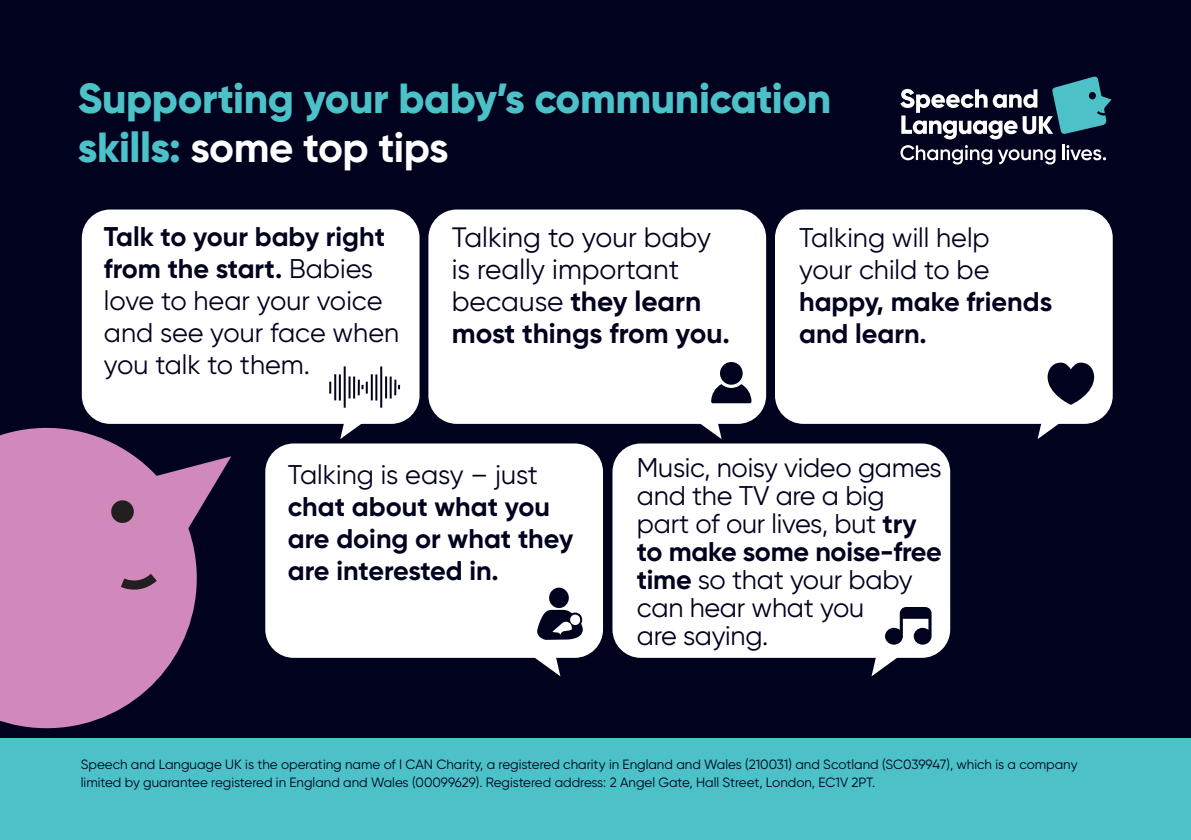
<style>
.page{position:relative;width:1191px;height:840px;background:#fff}
.page>*{position:absolute;margin:0;border:0;box-sizing:border-box;transform-origin:0 0}
.t1{font:800 42px/48.4px "Gilroy";letter-spacing:-.01em;color:#4cc2c8}
.t2{font:28px/32px "Gilroy";color:#00021e}
.t3{font:27px/28px "Gilroy";letter-spacing:-.01em;color:#00021e}
.t4{font:700 27px/32px "Gilroy";color:#00021e}
.t5{font:13.4px/18px "Gilroy";color:#00021e}
.s1{font-weight:700;color:#fff}
.s2{font-weight:700}
</style>
<div class="page">
<div style="left:0;top:0;width:1191px;height:748px;background:#00021e"></div>
<div style="left:0;top:738px;width:1191px;height:101px;background:#4cc2c8"></div>
<div style="left:82px;top:209px;width:337px;height:214px;background:#fff;border-radius:28px"></div>
<svg style="left:340px;top:423px;width:33px;height:16px"></svg>
<div style="left:612px;top:443px;width:338px;height:214px;background:#fff;border-radius:28px"></div>
<svg style="left:871px;top:657px;width:33px;height:19px"></svg>
<div style="left:775px;top:209px;width:337px;height:214px;background:#fff;border-radius:28px"></div>
<svg style="left:1037px;top:423px;width:33px;height:16px"></svg>
<div style="left:428px;top:209px;width:338px;height:214px;background:#fff;border-radius:28px"></div>
<svg style="left:689px;top:423px;width:32px;height:16px"></svg>
<div style="left:265px;top:443px;width:338px;height:214px;background:#fff;border-radius:28px"></div>
<svg style="left:528px;top:657px;width:32px;height:19px"></svg>
<svg style="left:537px;top:587px;width:46px;height:52px"></svg>
<svg style="left:0;top:427px;width:231px;height:302px;fill:#d188ba"></svg>
<div style="left:111px;top:500px;width:23px;height:23px;background:#231f20;border-radius:50%"></div>
<svg style="left:111px;top:564px;width:56px;height:23px"></svg>
<svg style="left:329px;top:381px;width:2px;height:12px"></svg>
<hr style="left:334px;top:374px;width:2px;height:26px;background:#00021e">
<hr style="left:339px;top:374px;width:2px;height:26px;background:#00021e">
<hr style="left:348px;top:376px;width:2px;height:22px;background:#00021e">
<hr style="left:353px;top:376px;width:2px;height:22px;background:#00021e">
<hr style="left:344px;top:366px;width:2px;height:41px;background:#00021e">
<svg style="left:358px;top:379px;width:10px;height:16px"></svg>
<hr style="left:371px;top:374px;width:2px;height:26px;background:#00021e">
<hr style="left:375px;top:374px;width:2px;height:26px;background:#00021e">
<hr style="left:385px;top:376px;width:2px;height:22px;background:#00021e">
<hr style="left:390px;top:376px;width:2px;height:22px;background:#00021e">
<svg style="left:394px;top:379px;width:6px;height:16px"></svg>
<hr style="left:380px;top:366px;width:2px;height:41px;background:#00021e">
<svg style="left:885px;top:607px;width:46px;height:37px"></svg>
<svg style="left:711px;top:384px;width:40px;height:19px"></svg>
<div style="left:720px;top:362px;width:22px;height:22px;background:#00021e;border-radius:50%"></div>
<svg style="left:1047px;top:362px;width:47px;height:42px"></svg>
<svg style="left:900px;top:76px;width:211px;height:63px"></svg>
<svg style="left:900px;top:145px;width:155px;height:19px"></svg>
<svg style="left:1062px;top:145px;width:44px;height:15px"></svg>
<h1 class="t1" style="left:78px;top:74px;width:755px">Supporting your baby’s communication skills: <span class="s1">some top tips</span></h1>
<p class="t3" style="left:104px;top:220px;width:297px;line-height:32px"><span class="s2">Talk to your baby right from the start.</span> Babies love to hear your voice and see your face when you talk to them.</p>
<p class="t2" style="left:452px;top:220px;width:280px">Talking to your baby is really important because <span class="s2">they learn most things from you.</span></p>
<p class="t3" style="left:799px;top:221px;width:192px;line-height:32px">Talking will help your child to be</p>
<p class="t4" style="left:799px;top:285px;width:255px">happy, make friends and learn.</p>
<p class="t3" style="left:288px;top:460px;width:252px">Talking is easy – just</p>
<p class="t4" style="left:288px;top:490px;width:287px">chat about what you are doing or what they are interested in.</p>
<p class="t3" style="left:637px;top:452px;width:306px">Music, noisy video games and the TV are a big part of our lives, but <span class="s2">try to make some noise-free time</span> so that your baby can hear what you<br>are saying.</p>
<p class="t5" style="left:81px;top:754px;width:998px">Speech and Language UK is the operating name of I CAN Charity, a registered charity in England and Wales (210031) and Scotland (SC039947), which is a company limited by guarantee registered in England and Wales (00099629). Registered address: 2 Angel Gate, Hall Street, London, EC1V 2PT.</p>
</div>
